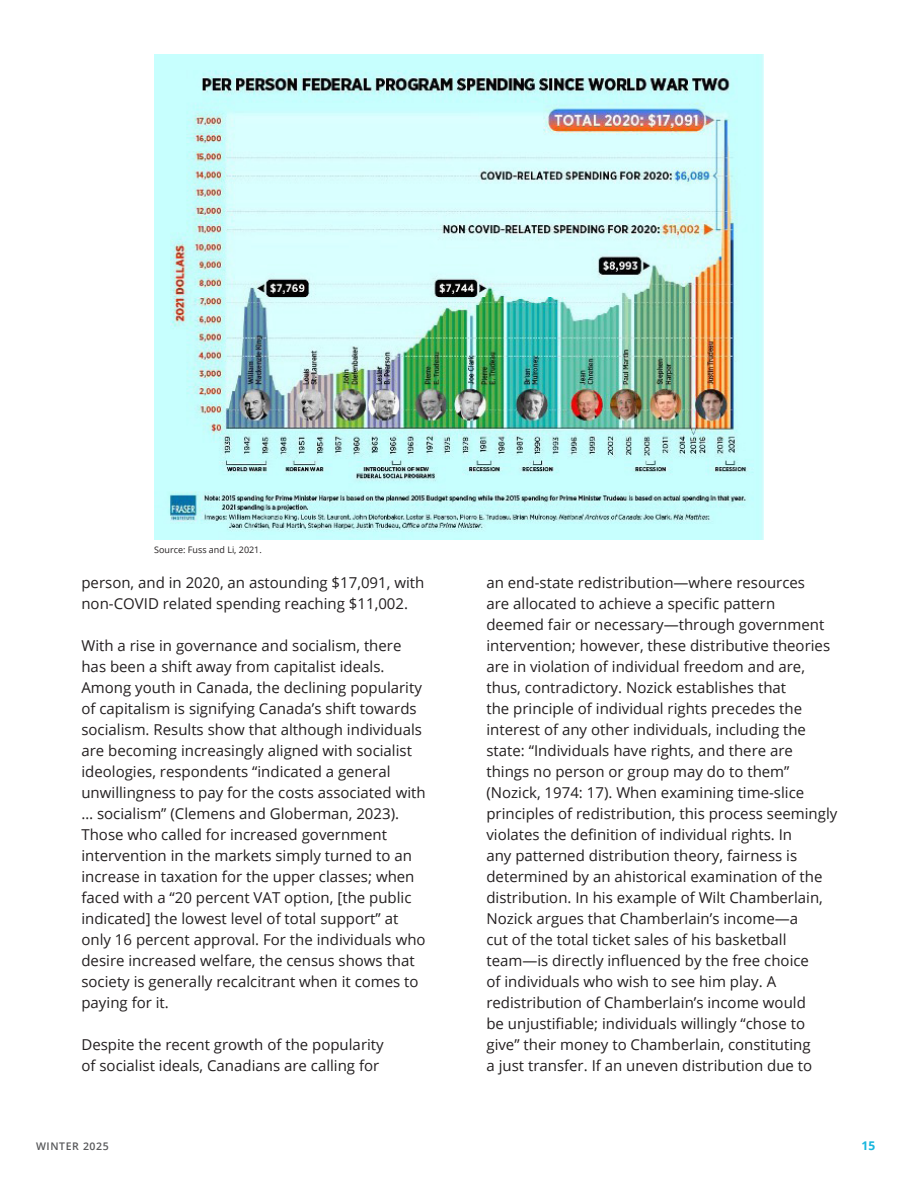
<style>
.page{position:relative;width:918px;height:1188px;background:#fff}
.page>*{position:absolute;margin:0;border:0;box-sizing:border-box;transform-origin:0 0}
.Main_Body_Copy{font:15px/21px "Open Sans";color:#231f20}
.t1{font:700 12px "Open Sans";color:#18b6dd}
.t2{font:600 10.5px "Open Sans";letter-spacing:.06em;color:#57585a}
.Main_References{font:9px "Open Sans";color:#231f20}
</style>
<div class="page">
<img style="left:154px;top:54px;width:610px;height:486px">
<p class="Main_References" style="left:154px;top:543px;width:109px">Source: Fuss and Li, 2021.</p>
<p class="Main_Body_Copy" style="left:81px;top:572px;width:344px">person, and in 2020, an astounding $17,091, with non-COVID related spending reaching $11,002.</p>
<p class="Main_Body_Copy" style="left:81px;top:635px;width:346px">With a rise in governance and socialism, there has been a shift away from capitalist ideals.<br>Among youth in Canada, the declining popularity of capitalism is signifying Canada’s shift towards socialism. Results show that although individuals are becoming increasingly aligned with socialist ideologies, respondents “indicated a general unwillingness to pay for the costs associated with … socialism” (Clemens and Globerman, 2023).<br>Those who called for increased government intervention in the markets simply turned to an increase in taxation for the upper classes; when faced with a “20 percent VAT option, [the public indicated] the lowest level of total support” at only 16 percent approval. For the individuals who desire increased welfare, the census shows that society is generally recalcitrant when it comes to paying for it.</p>
<p class="Main_Body_Copy" style="left:81px;top:1034px;width:304px">Despite the recent growth of the popularity of socialist ideals, Canadians are calling for</p>
<p class="Main_Body_Copy" style="left:486px;top:572px;width:352px">an end-state redistribution—where resources<br>are allocated to achieve a specific pattern<br>deemed fair or necessary—through government intervention; however, these distributive theories are in violation of individual freedom and are, thus, contradictory. Nozick establishes that<br>the principle of individual rights precedes the interest of any other individuals, including the state: “Individuals have rights, and there are things no person or group may do to them” (Nozick, 1974: 17). When examining time-slice principles of redistribution, this process seemingly violates the definition of individual rights. In<br>any patterned distribution theory, fairness is determined by an ahistorical examination of the distribution. In his example of Wilt Chamberlain, Nozick argues that Chamberlain’s income—a<br>cut of the total ticket sales of his basketball team—is directly influenced by the free choice<br>of individuals who wish to see him play. A redistribution of Chamberlain’s income would<br>be unjustifiable; individuals willingly “chose to give” their money to Chamberlain, constituting<br>a just transfer. If an uneven distribution due to</p>
<p class="t2" style="left:36px;top:1139px;width:74px">WINTER 2025</p>
<p class="t1" style="left:862px;top:1137px;width:15px">15</p>
</div>
